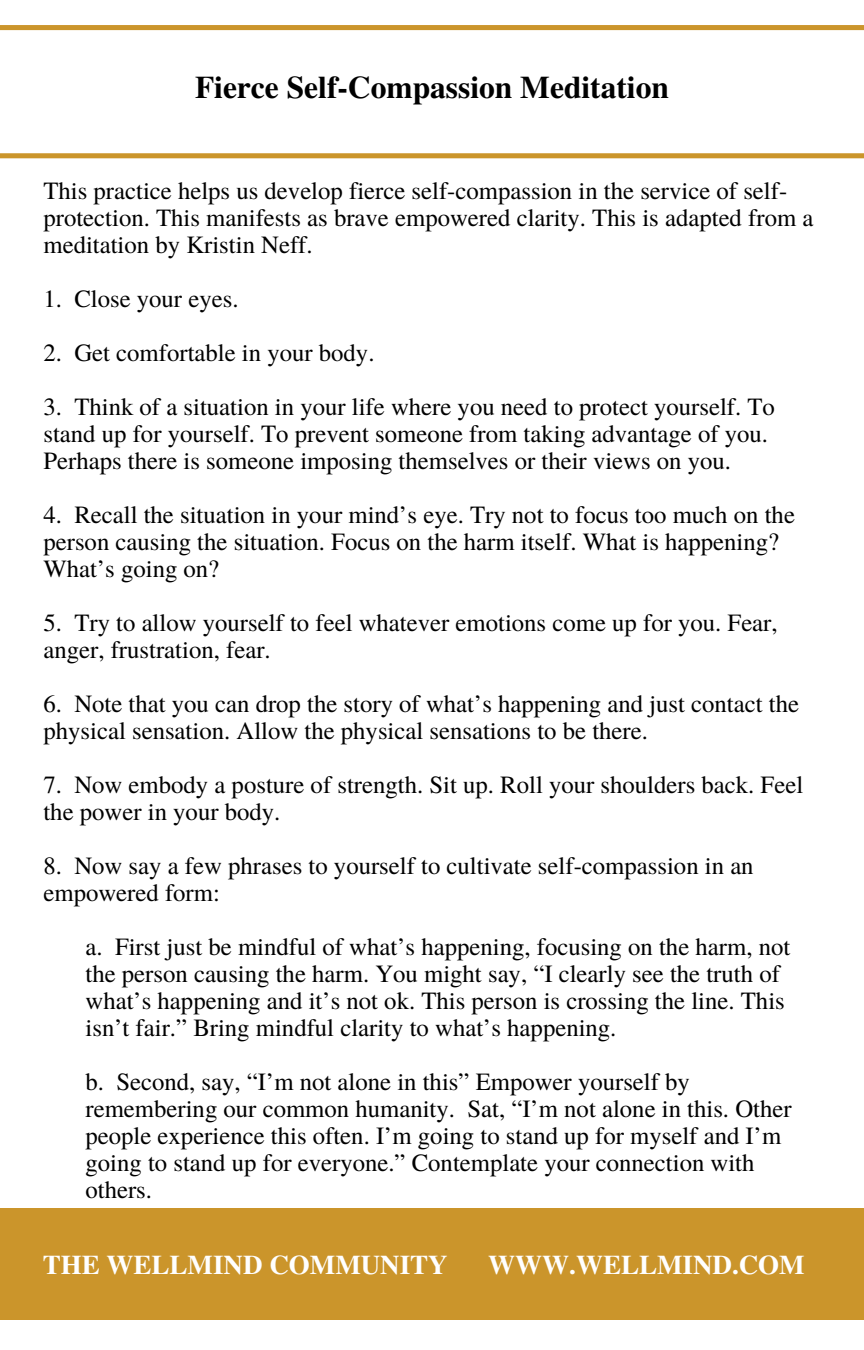
<style>
.page{position:relative;width:864px;height:1350px;background:#fff}
.page>*{position:absolute;margin:0;border:0;box-sizing:border-box;transform-origin:0 0}
.t1{font:700 31.5px "Te X Gyre Termes";color:#000}
.t2{font:700 27px "Te X Gyre Termes";color:#fff}
.t3{font:24.75px/27px "Te X Gyre Termes";color:#000}
</style>
<div class="page">
<div style="left:0;top:25px;width:864px;height:5px;background:#cb952b"></div>
<div style="left:0;top:153px;width:864px;height:5px;background:#cb952b"></div>
<div style="left:0;top:1208px;width:864px;height:112px;background:#cb952b"></div>
<p class="t1" style="left:195px;top:63px;width:475px">Fierce Self-Compassion Meditation</p>
<p class="t3" style="left:43px;top:176px;width:772px">This practice helps us develop fierce self-compassion in the service of self&shy;protection. This manifests as brave empowered clarity. This is adapted from a meditation by Kristin Neff.</p>
<p class="t3" style="left:43px;top:284px;width:197px">1. Close your eyes.</p>
<p class="t3" style="left:43px;top:338px;width:333px">2. Get comfortable in your body.</p>
<p class="t3" style="left:43px;top:392px;width:733px">3. Think of a situation in your life where you need to protect yourself. To stand up for yourself. To prevent someone from taking advantage of you.<br>Perhaps there is someone imposing themselves or their views on you.</p>
<p class="t3" style="left:43px;top:500px;width:753px">4. Recall the situation in your mind’s eye. Try not to focus too much on the person causing the situation. Focus on the harm itself. What is happening?<br>What’s going on?</p>
<p class="t3" style="left:43px;top:608px;width:736px">5. Try to allow yourself to feel whatever emotions come up for you. Fear, anger, frustration, fear.</p>
<p class="t3" style="left:43px;top:689px;width:757px">6. Note that you can drop the story of what’s happening and just contact the physical sensation. Allow the physical sensations to be there.</p>
<p class="t3" style="left:43px;top:770px;width:761px">7. Now embody a posture of strength. Sit up. Roll your shoulders back. Feel the power in your body.</p>
<p class="t3" style="left:43px;top:851px;width:712px">8. Now say a few phrases to yourself to cultivate self-compassion in an empowered form:</p>
<p class="t3" style="left:86px;top:932px;width:706px">a. First just be mindful of what’s happening, focusing on the harm, not the person causing the harm. You might say, “I clearly see the truth of what’s happening and it’s not ok. This person is crossing the line. This isn’t fair.” Bring mindful clarity to what’s happening.</p>
<p class="t3" style="left:86px;top:1067px;width:708px">b. Second, say, “I’m not alone in this” Empower yourself by remembering our common humanity. Sat, “I’m not alone in this. Other people experience this often. I’m going to stand up for myself and I’m going to stand up for everyone.” Contemplate your connection with others.</p>
<p class="t2" style="left:43px;top:1244px;width:407px">THE WELLMIND COMMUNITY</p>
<p class="t2" style="left:488px;top:1244px;width:318px">WWW.WELLMIND.COM</p>
</div>
